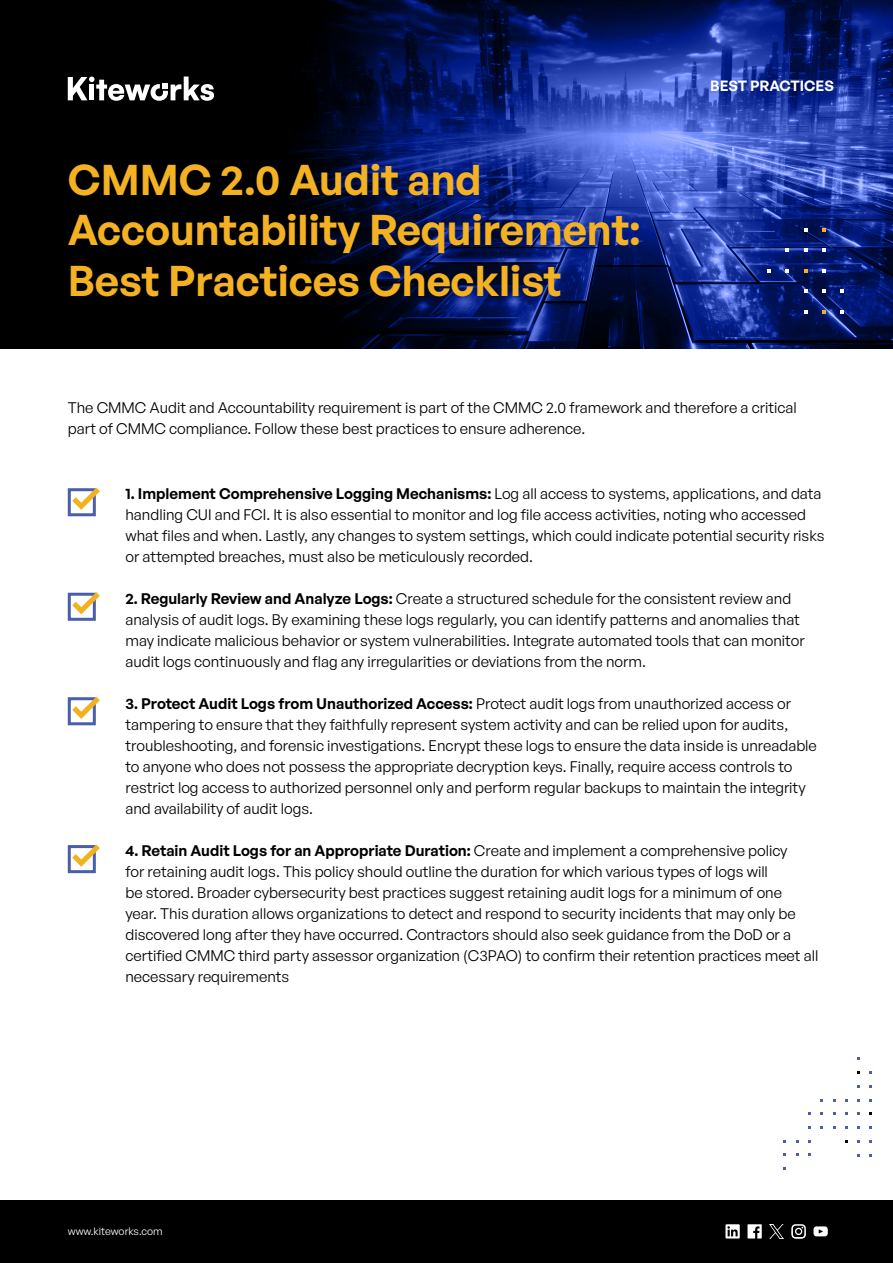
<style>
.page{position:relative;width:893px;height:1263px;background:#fff}
.page>*{position:absolute;margin:0;border:0;box-sizing:border-box;transform-origin:0 0}
.t1{font:600 42px/50.4px "General Sans";color:#f4b223}
.t2{font:15px/21px "General Sans";color:#000}
.t3{font:600 14.55px "General Sans";color:#fff}
.t4{font:10.5px "General Sans";color:#fff}
.s1{font-weight:600}
</style>
<div class="page">
<svg style="left:0;top:0;width:893px;height:348px;background:#0f1b4d"></svg>
<svg style="left:68px;top:77px;width:146px;height:24px"></svg>
<svg style="left:786px;top:248px;width:3px;height:4px"></svg>
<svg style="left:804px;top:289px;width:3px;height:4px"></svg>
<svg style="left:804px;top:248px;width:3px;height:4px"></svg>
<svg style="left:823px;top:289px;width:3px;height:4px"></svg>
<svg style="left:823px;top:248px;width:3px;height:4px"></svg>
<svg style="left:840px;top:289px;width:3px;height:4px"></svg>
<div style="left:0;top:1200px;width:893px;height:63px;background:#000"></div>
<svg style="left:725px;top:1224px;width:15px;height:14px"></svg>
<svg style="left:747px;top:1224px;width:15px;height:14px"></svg>
<img style="left:769px;top:1224px;width:15px;height:14px">
<svg style="left:791px;top:1224px;width:15px;height:14px"></svg>
<svg style="left:813px;top:1226px;width:15px;height:10px"></svg>
<div style="left:68px;top:488px;width:28px;height:28px;border:3px solid #4a5fab"></div>
<svg style="left:72px;top:488px;width:28px;height:22px"></svg>
<div style="left:68px;top:593px;width:28px;height:28px;border:3px solid #4a5fab"></div>
<svg style="left:72px;top:592px;width:28px;height:22px"></svg>
<div style="left:68px;top:697px;width:28px;height:28px;border:3px solid #4a5fab"></div>
<svg style="left:72px;top:697px;width:28px;height:22px"></svg>
<div style="left:68px;top:845px;width:28px;height:28px;border:3px solid #4a5fab"></div>
<svg style="left:72px;top:844px;width:28px;height:23px"></svg>
<p class="t1" style="left:68px;top:153px;width:574px">CMMC 2.0 Audit and<br>Accountability Requirement:<br>Best Practices Checklist</p>
<p class="t3" style="left:710px;top:77px;width:125px">BEST PRACTICES</p>
<p class="t2" style="left:68px;top:396px;width:731px">The CMMC Audit and Accountability requirement is part of the CMMC 2.0 framework and therefore a critical part of CMMC compliance. Follow these best practices to ensure adherence.</p>
<p class="t2" style="left:125px;top:482px;width:701px"><span class="s1">1. Implement Comprehensive Logging Mechanisms:</span> Log all access to systems, applications, and data handling CUI and FCI It. is also essential to monitor and log file access activities, noting who accessed what files and when. Lastly, any changes to system settings, which could indicate potential security risks or attempted breaches, must also be meticulously recorded.</p>
<p class="t2" style="left:125px;top:587px;width:681px"><span class="s1">2. Regularly Review and Analyze Logs:</span> Create a structured schedule for the consistent review and analysis of audit logs. By examining these logs regularly, you can identify patterns and anomalies that may indicate malicious behavior or system vulnerabilities. Integrate automated tools that can monitor audit logs continuously and flag any irregularities or deviations from the norm.</p>
<p class="t2" style="left:125px;top:692px;width:693px"><span class="s1">3. Protect Audit Logs from Unauthorized Access:</span> Protect audit logs from unauthorized access or tampering to ensure that they faithfully represent system activity and can be relied upon for audits, troubleshooting, and forensic investigations. Encrypt these logs to ensure the data inside is unreadable to anyone who does not possess the appropriate decryption keys. Finally, require access controls to restrict log access to authorized personnel only and perform regular backups to maintain the integrity and availability of audit logs.</p>
<p class="t2" style="left:125px;top:839px;width:694px"><span class="s1">4. Retain Audit Logs for an Appropriate Duration:</span> Create and implement a comprehensive policy<br>for retaining audit logs. This policy should outline the duration for which various types of logs will<br>be stored. Broader cybersecurity best practices suggest retaining audit logs for a minimum of one<br>year. This duration allows organizations to detect and respond to security incidents that may only be discovered long after they have occurred. Contractors should also seek guidance from the DoD or a certified CMMC third party assessor organization C( 3PAO) to confirm their retention practices meet all necessary requirements</p>
<p class="t4" style="left:68px;top:1225px;width:96px">www.kiteworks.com</p>
</div>
